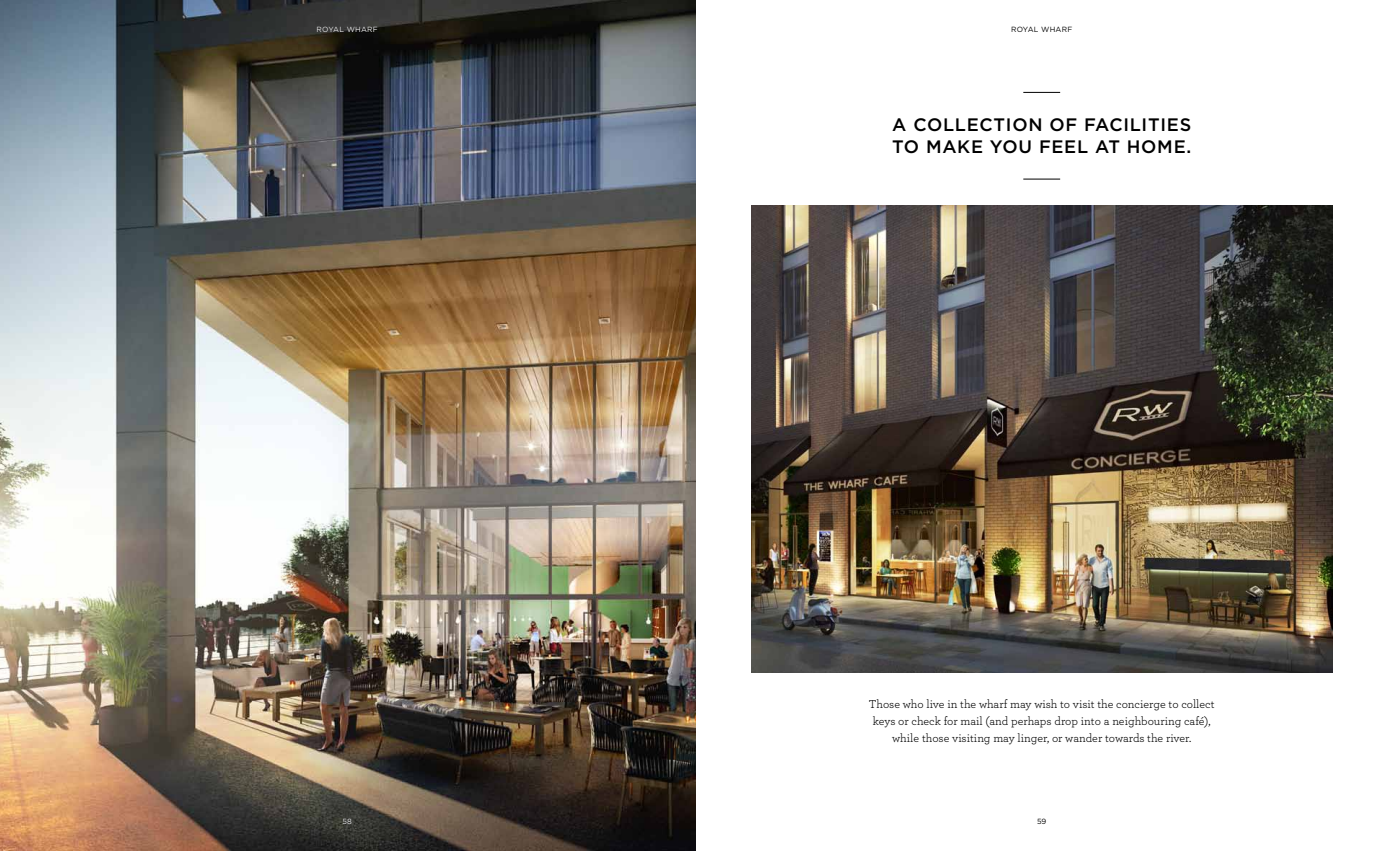
<style>
.page{position:relative;width:1389px;height:851px;background:#fff}
.page>*{position:absolute;margin:0;border:0;box-sizing:border-box;transform-origin:0 0}
.t1{font:500 18px/22px "Gotham";letter-spacing:.04em;color:#000}
.t2{font:12px/17px "Archer";color:#000;text-align:center}
.t3{font:7.5px "Gotham";letter-spacing:-.015em;color:#000}
.t4{font:7.5px "Gotham";letter-spacing:-.015em;color:#fff}
</style>
<div class="page">
<img style="left:751px;top:205px;width:581px;height:467px">
<hr style="left:1023px;top:92px;width:37px;height:1px;background:#000">
<hr style="left:1023px;top:178px;width:37px;height:1px;background:#000">
<img style="left:0;top:0;width:696px;height:850px">
<p class="t4" style="left:317px;top:25px;width:46px">ROYAL WHAR</p>
<p class="t4" style="left:373px;top:25px;width:6px">F</p>
<p class="t4" style="left:343px;top:817px;width:11px">58</p>
<p class="t3" style="left:1011px;top:25px;width:46px">ROYAL WHAR</p>
<p class="t3" style="left:1067px;top:25px;width:6px">F</p>
<h1 class="t1" style="left:892px;top:113px;width:301px">A COLLECTION OF FACILITIES<br>TO MAKE YOU FEEL AT HOME.</h1>
<p class="t2" style="left:869px;top:694px;width:347px">Those who live in the wharf may wish to visit the concierge to collect keys or check for mail (and perhaps drop into a neighbouring café), while those visiting may linger, or wander towards the river.</p>
<p class="t3" style="left:1037px;top:817px;width:11px">59</p>
</div>
